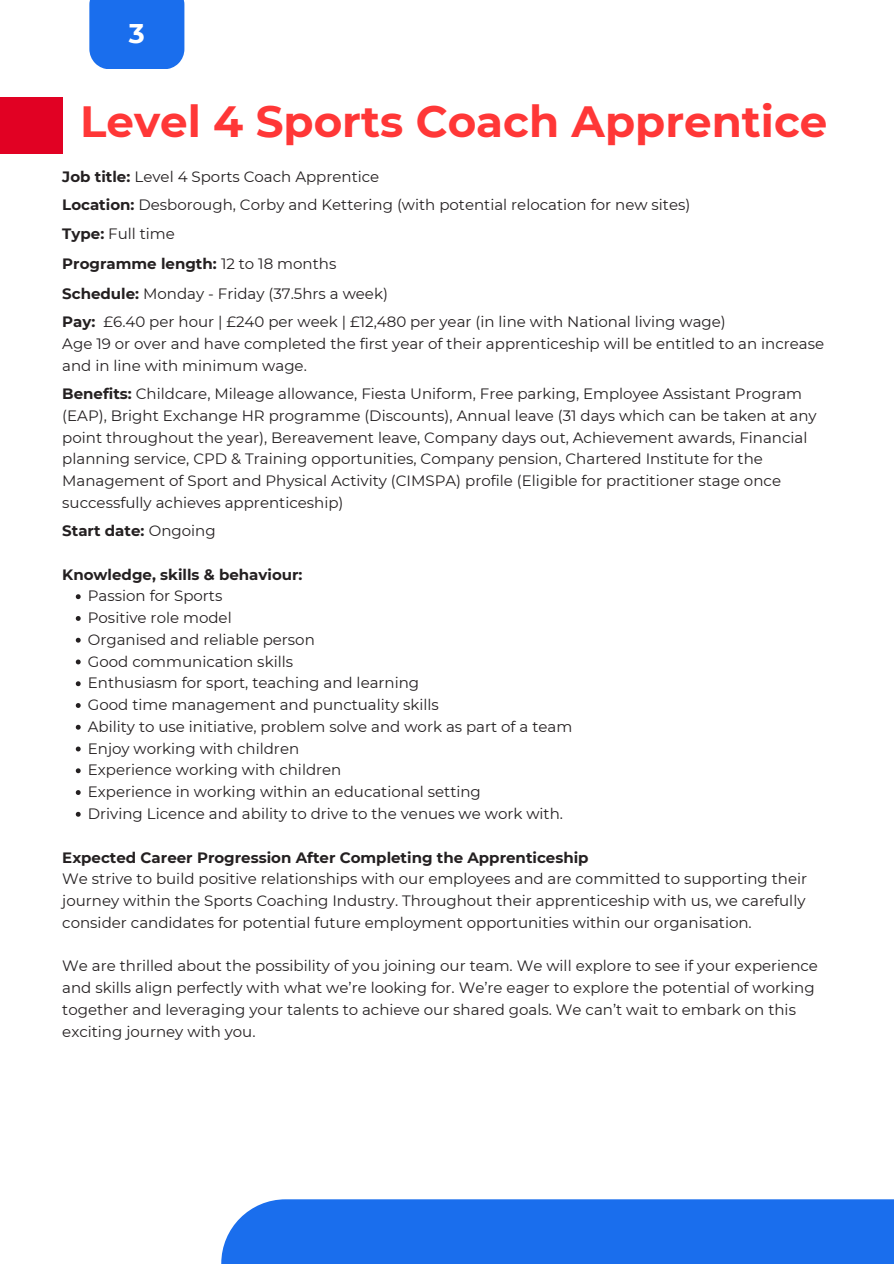
<style>
.page{position:relative;width:894px;height:1264px;background:#fff}
.page>*{position:absolute;margin:0;border:0;box-sizing:border-box;transform-origin:0 0}
.t1{font:700 43.65px "Montserrat";color:#ff3737}
.t2{font:700 27px "Montserrat";color:#fff}
.t3{font:15px/21.8px "Montserrat";color:#242021}
.t4{font:700 15px "Montserrat";color:#242021}
.s1{font-weight:700}
.s2{font-weight:400}
</style>
<div class="page">
<div style="left:89px;top:0;width:95px;height:69px;background:#1a6eed"></div>
<div style="left:221px;top:1199px;width:672px;height:64px;background:#1a6eed"></div>
<div style="left:0;top:97px;width:62px;height:56px;background:#e10123"></div>
<svg style="left:76px;top:594px;width:5px;height:5px"></svg>
<svg style="left:76px;top:616px;width:5px;height:5px"></svg>
<svg style="left:76px;top:637px;width:5px;height:5px"></svg>
<svg style="left:76px;top:659px;width:5px;height:5px"></svg>
<svg style="left:76px;top:681px;width:5px;height:5px"></svg>
<svg style="left:76px;top:703px;width:5px;height:5px"></svg>
<svg style="left:76px;top:724px;width:5px;height:5px"></svg>
<svg style="left:76px;top:746px;width:5px;height:5px"></svg>
<svg style="left:76px;top:768px;width:5px;height:5px"></svg>
<svg style="left:76px;top:790px;width:5px;height:5px"></svg>
<svg style="left:76px;top:811px;width:5px;height:5px"></svg>
<h1 class="t2" style="left:129px;top:17px;width:17px">3</h1>
<p class="t1" style="left:80px;top:95px;width:748px">Level 4 Sports Coach Apprentice</p>
<p class="t3" style="left:62px;top:166px;width:318px"><span class="s1">Job title:</span> Level 4 Sports Coach Apprentice</p>
<p class="t3" style="left:62px;top:194px;width:629px"><span class="s1">Location:</span> Desborough, Corby and Kettering (with potential relocation for new sites)</p>
<p class="t3" style="left:62px;top:222px;width:114px"><span class="s1">Type:</span> Full time</p>
<p class="t4" style="left:62px;top:254px;width:275px">Programme length: <span class="s2">12 to 18 months</span></p>
<p class="t3" style="left:62px;top:283px;width:327px"><span class="s1">Schedule:</span> Monday - Friday (37.5hrs a week)</p>
<p class="t4" style="left:62px;top:313px;width:35px">Pay:</p>
<p class="t3" style="left:62px;top:311px;width:763px;text-indent:41px">£6.40 per hour | £240 per week | £12,480 per year (in line with National living wage)<br>Age 19 or over and have completed the first year of their apprenticeship will be entitled to an increase and in line with minimum wage.</p>
<p class="t3" style="left:62px;top:383px;width:741px"><span class="s1">Benefits:</span> Childcare, Mileage allowance, Fiesta Uniform, Free parking, Employee Assistant Program</p>
<p class="t3" style="left:62px;top:404px;width:755px">(EAP), Bright Exchange HR programme (Discounts), Annual leave (31 days which can be taken at any point throughout the year), Bereavement leave, Company days out, Achievement awards, Financial planning service, CPD &amp; Training opportunities, Company pension, Chartered Institute for the Management of Sport and Physical Activity (CIMSPA) profile (Eligible for practitioner stage once successfully achieves apprenticeship)</p>
<p class="t4" style="left:62px;top:521px;width:155px">Start date: <span class="s2">Ongoing</span></p>
<h2 class="t4" style="left:62px;top:565px;width:242px">Knowledge, skills &amp; behaviour:</h2>
<p class="t3" style="left:88px;top:585px;width:136px">Passion for Sports</p>
<p class="t3" style="left:88px;top:607px;width:145px">Positive role model</p>
<p class="t3" style="left:88px;top:628px;width:228px">Organised and reliable person</p>
<p class="t3" style="left:88px;top:650px;width:207px">Good communication skills</p>
<p class="t3" style="left:88px;top:672px;width:333px">Enthusiasm for sport, teaching and learning</p>
<p class="t3" style="left:88px;top:694px;width:352px">Good time management and punctuality skills</p>
<p class="t3" style="left:88px;top:715px;width:486px">Ability to use initiative, problem solve and work as part of a team</p>
<p class="t3" style="left:88px;top:737px;width:213px">Enjoy working with children</p>
<p class="t3" style="left:88px;top:759px;width:255px">Experience working with children</p>
<p class="t3" style="left:88px;top:781px;width:394px">Experience in working within an educational setting</p>
<p class="t3" style="left:88px;top:802px;width:476px">Driving Licence and ability to drive to the venues we work with.</p>
<p class="t4" style="left:62px;top:848px;width:527px">Expected Career Progression After Completing the Apprenticeship</p>
<p class="t3" style="left:62px;top:868px;width:746px;text-align:justify">We strive to build positive relationships with our employees and are committed to supporting their journey within the Sports Coaching Industry. Throughout their apprenticeship with us, we carefully consider candidates for potential future employment opportunities within our organisation.</p>
<p class="t3" style="left:62px;top:955px;width:757px">We are thrilled about the possibility of you joining our team. We will explore to see if your experience and skills align perfectly with what we’re looking for. We’re eager to explore the potential of working together and leveraging your talents to achieve our shared goals. We can’t wait to embark on this exciting journey with you.</p>
</div>
